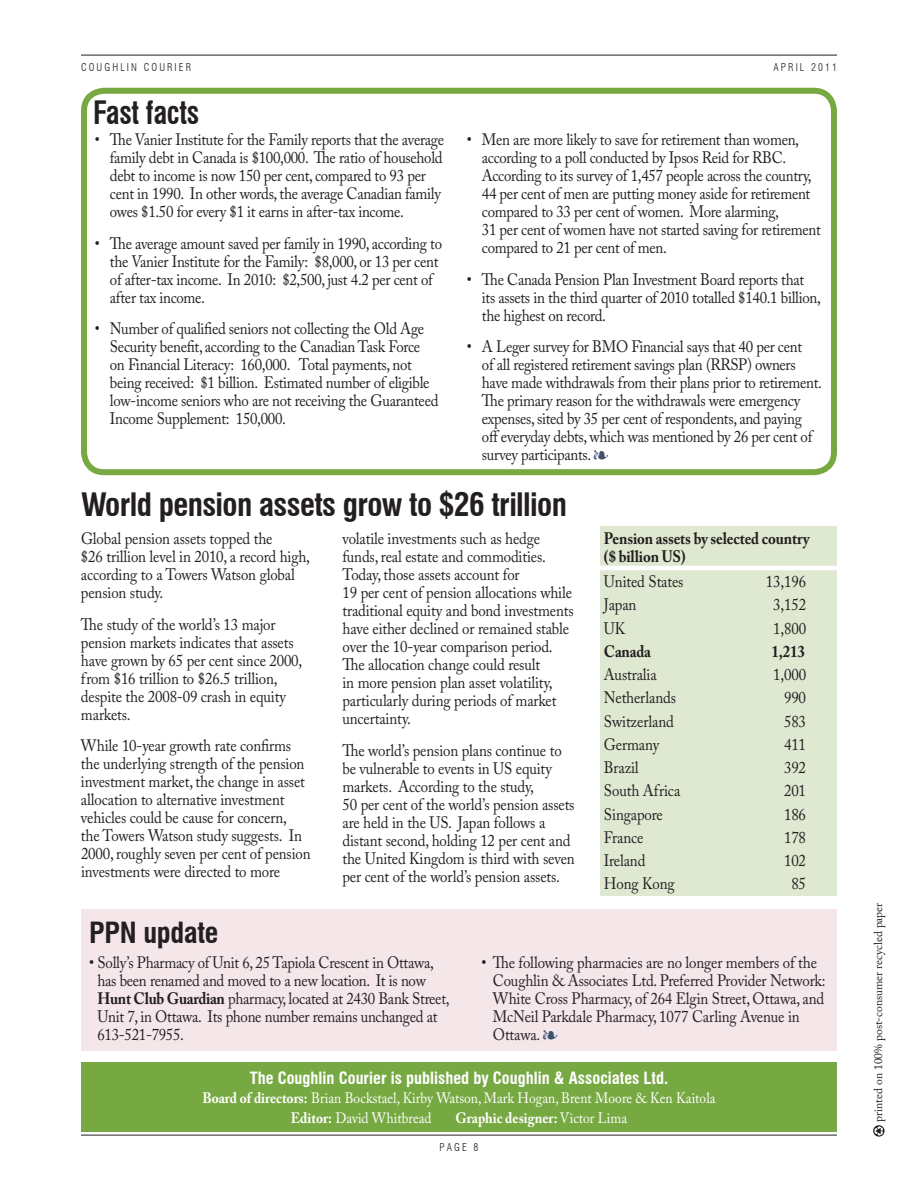
<style>
.page{position:relative;width:918px;height:1188px;background:#fff}
.page>*{position:absolute;margin:0;border:0;box-sizing:border-box;transform-origin:0 0}
.t1{font:700 condensed 31.5px "Swiss 721 BT";letter-spacing:-.02em;color:#231f20}
.t2{font:700 condensed 31.5px "Swiss 721 BT";letter-spacing:-.02em;color:#231f20;scale:.9 1}
.t3{font:700 condensed 28.5px "Swiss 721 BT";letter-spacing:-.01em;color:#231f20}
.t4{font:16.5px/18px "Adobe Caslon Pro";letter-spacing:-.02em;color:#231f20;scale:.9 1}
.t5{font:700 condensed 16.5px "Swiss 721 BT";color:#fff}
.t6{font:700 16.5px/18px "Adobe Caslon Pro";letter-spacing:-.01em;color:#231f20;scale:.9 1}
.t7{font:15px/19.5px "Adobe Caslon Pro";color:#fff;scale:.9 1}
.t8{font:700 15px "Adobe Caslon Pro";color:#fff;scale:.9 1}
.t9{font:11.55px "Adobe Caslon Pro";color:#231f20}
.t10{font:300 condensed 10.5px "Swiss 721 BT";letter-spacing:.2em;color:#231f20}
.s1{color:#40516d}
.s2{font-weight:700}
.s3{font-weight:400}
</style>
<div class="page">
<hr style="left:81px;top:1135px;width:756px;height:1px;background:#231f20">
<hr style="left:81px;top:55px;width:756px;height:1px;background:#231f20">
<div style="left:81px;top:909px;width:756px;height:142px;background:#f4e6e9"></div>
<div style="left:600px;top:526px;width:237px;height:370px;background:#dfe8d1"></div>
<div style="left:81px;top:1062px;width:756px;height:70px;background:#77a942"></div>
<svg style="left:873px;top:1125px;width:12px;height:12px"></svg>
<svg style="left:875px;top:1126px;width:8px;height:10px"></svg>
<div style="left:81px;top:88px;width:756px;height:387px;border:6px solid #77a942;border-radius:20px"></div>
<hr style="left:593px;top:566px;width:255px;height:4px;background:#fff">
<p class="t10" style="left:81px;top:61px;width:112px">COUGHLIN COURIER</p>
<p class="t10" style="left:774px;top:61px;width:65px">APRIL 2011</p>
<h1 class="t2" style="left:93px;top:93px;width:120px">Fast facts</h1>
<p class="t4" style="left:110px;top:131px;width:373px;text-indent:-15px">• The Vanier Institute for the Family reports that the average family debt in Canada is $100,000. The ratio of household debt to income is now 150 per cent, compared to 93 per cent in 1990. In other words, the average Canadian family owes $1.50 for every $1 it earns in after-tax income.</p>
<p class="t4" style="left:110px;top:234px;width:371px;text-indent:-15px">• The average amount saved per family in 1990, according to the Vanier Institute for the Family: $8,000, or 13 per cent of after-tax income. In 2010: $2,500, just 4.2 per cent of after tax income.</p>
<p class="t4" style="left:110px;top:320px;width:367px;text-indent:-15px">• Number of qualified seniors not collecting the Old Age Security benefit, according to the Canadian Task Force on Financial Literacy: 160,000. Total payments, not being received: $1 billion. Estimated number of eligible low-income seniors who are not receiving the Guaranteed Income Supplement: 150,000.</p>
<p class="t4" style="left:482px;top:131px;width:378px;text-indent:-15px">• Men are more likely to save for retirement than women, according to a poll conducted by Ipsos Reid for RBC.<br>According to its survey of 1,457 people across the country, 44 per cent of men are putting money aside for retirement compared to 33 per cent of women. More alarming,<br>31 per cent of women have not started saving for retirement compared to 21 per cent of men.</p>
<p class="t4" style="left:482px;top:270px;width:378px;text-indent:-15px">• The Canada Pension Plan Investment Board reports that its assets in the third quarter of 2010 totalled $140.1 billion, the highest on record.</p>
<p class="t4" style="left:482px;top:338px;width:379px;text-indent:-15px">• A Leger survey for BMO Financial says that 40 per cent<br>of all registered retirement savings plan (RRSP) owners have made withdrawals from their plans prior to retirement.<br>The primary reason for the withdrawals were emergency expenses, sited by 35 per cent of respondents, and paying off everyday debts, which was mentioned by 26 per cent of survey participants. <span class="s1">▪</span></p>
<h1 class="t1" style="left:81px;top:486px;width:488px">World pension assets grow to $26 trillion</h1>
<p class="t4" style="left:81px;top:530px;width:256px">Global pension assets topped the<br>$26 trillion level in 2010, a record high, according to a Towers Watson global pension study.</p>
<p class="t4" style="left:81px;top:615px;width:247px">The study of the world’s 13 major pension markets indicates that assets have grown by 65 per cent since 2000, from $16 trillion to $26.5 trillion, despite the 2008-09 crash in equity markets.</p>
<p class="t4" style="left:81px;top:737px;width:257px">While 10-year growth rate confirms the underlying strength of the pension investment market, the change in asset allocation to alternative investment vehicles could be cause for concern,<br>the Towers Watson study suggests. In 2000, roughly seven per cent of pension investments were directed to more</p>
<p class="t4" style="left:342px;top:530px;width:258px">volatile investments such as hedge funds, real estate and commodities.<br>Today, those assets account for<br>19 per cent of pension allocations while traditional equity and bond investments have either declined or remained stable over the 10-year comparison period.<br>The allocation change could result<br>in more pension plan asset volatility, particularly during periods of market uncertainty.</p>
<p class="t4" style="left:342px;top:741px;width:260px">The world’s pension plans continue to be vulnerable to events in US equity markets. According to the study,<br>50 per cent of the world’s pension assets are held in the US. Japan follows a distant second, holding 12 per cent and the United Kingdom is third with seven per cent of the world’s pension assets.</p>
<h2 class="t3" style="left:89px;top:916px;width:131px">PPN update</h2>
<p class="t6" style="left:604px;top:530px;width:230px">Pension assets by selected country ($ billion US)</p>
<p class="t4" style="left:604px;top:573px;width:90px">United States</p>
<p class="t4" style="left:766px;top:573px;width:46px">13,196</p>
<p class="t4" style="left:604px;top:596px;width:38px">Japan</p>
<p class="t4" style="left:773px;top:596px;width:38px">3,152</p>
<p class="t4" style="left:604px;top:619px;width:25px">UK</p>
<p class="t4" style="left:773px;top:619px;width:38px">1,800</p>
<p class="t6" style="left:604px;top:642px;width:54px">Canada</p>
<p class="t6" style="left:772px;top:642px;width:38px">1,213</p>
<p class="t4" style="left:604px;top:665px;width:60px">Australia</p>
<p class="t4" style="left:773px;top:665px;width:38px">1,000</p>
<p class="t4" style="left:604px;top:689px;width:81px">Netherlands</p>
<p class="t4" style="left:784px;top:689px;width:26px">990</p>
<p class="t4" style="left:604px;top:712px;width:79px">Switzerland</p>
<p class="t4" style="left:784px;top:712px;width:26px">583</p>
<p class="t4" style="left:604px;top:735px;width:63px">Germany</p>
<p class="t4" style="left:784px;top:735px;width:26px">411</p>
<p class="t4" style="left:604px;top:758px;width:40px">Brazil</p>
<p class="t4" style="left:784px;top:758px;width:26px">392</p>
<p class="t4" style="left:604px;top:782px;width:86px">South Africa</p>
<p class="t4" style="left:784px;top:782px;width:26px">201</p>
<p class="t4" style="left:604px;top:805px;width:67px">Singapore</p>
<p class="t4" style="left:784px;top:805px;width:26px">186</p>
<p class="t4" style="left:604px;top:828px;width:45px">France</p>
<p class="t4" style="left:784px;top:828px;width:26px">178</p>
<p class="t4" style="left:604px;top:851px;width:48px">Ireland</p>
<p class="t4" style="left:784px;top:851px;width:26px">102</p>
<p class="t4" style="left:604px;top:875px;width:80px">Hong Kong</p>
<p class="t4" style="left:791px;top:875px;width:18px">85</p>
<p class="t4" style="left:98px;top:953px;width:393px;text-indent:-8px">• Solly’s Pharmacy of Unit 6, 25 Tapiola Crescent in Ottawa, has been renamed and moved to a new location. It is now <span class="s2">Hunt Club Guardian</span> pharmacy, located at 2430 Bank Street, Unit 7, in Ottawa. Its phone number remains unchanged at 613-521-7955.</p>
<p class="t4" style="left:493px;top:953px;width:371px;text-indent:-11px">• The following pharmacies are no longer members of the Coughlin &amp; Associates Ltd. Preferred Provider Network:<br>White Cross Pharmacy, of 264 Elgin Street, Ottawa, and McNeil Parkdale Pharmacy, 1077 Carling Avenue in Ottawa. <span class="s1">▪</span></p>
<p class="t5" style="left:250px;top:1068px;width:420px">The Coughlin Courier is published by Coughlin &amp; Associates Ltd.</p>
<p class="t7" style="left:291px;top:1088px;width:473px;text-indent:-88px"><span class="s2">Board of directors:</span> Brian Bockstael, Kirby Watson, Mark Hogan, Brent Moore &amp; Ken Kaitola<br><span class="s2">Editor:</span> David Whitbread</p>
<p class="t8" style="left:456px;top:1109px;width:192px">Graphic designer: <span class="s3">Victor Lima</span></p>
<p class="t10" style="left:440px;top:1141px;width:40px">PAGE 8</p>
<p class="t9" style="left:871px;top:1122px;width:221px;rotate:-90deg">printed on 100% post-consumer recycled paper</p>
</div>
